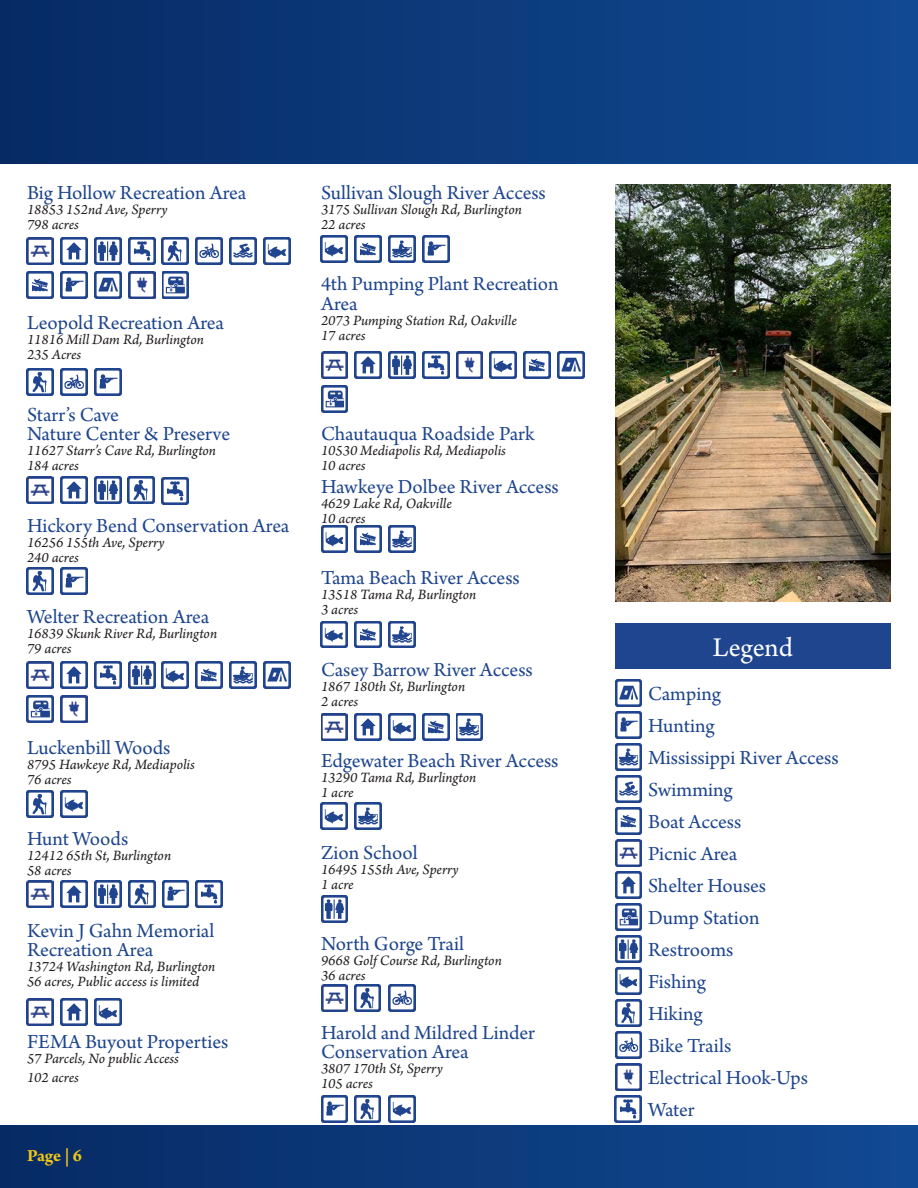
<style>
.page{position:relative;width:918px;height:1188px;background:#fff}
.page>*{position:absolute;margin:0;border:0;box-sizing:border-box;transform-origin:0 0}
.Things_to_do_names{font:28.5px "Arno Pro";letter-spacing:-.005em;color:#fff}
.Things_to_do_names-2{font:21px/19.5px "Arno Pro";letter-spacing:-.005em;color:#1e458d}
.t1{font:700 18px "Arno Pro";color:#f3c716}
.Address_phone_web{font:15px/15px "Arno Pro Italic Sm Text";letter-spacing:-.005em;color:#231f20}
</style>
<div class="page">
<div style="left:0;top:1125px;width:918px;height:63px;background:linear-gradient(to right,#072b64,#114992)"></div>
<div style="left:0;top:0;width:918px;height:163px;background:linear-gradient(to right,#072b64,#114992)"></div>
<img style="left:162px;top:237px;width:27px;height:27px">
<img style="left:196px;top:237px;width:27px;height:27px">
<img style="left:230px;top:237px;width:26px;height:27px">
<img style="left:263px;top:237px;width:27px;height:27px">
<img style="left:27px;top:237px;width:27px;height:27px">
<img style="left:27px;top:271px;width:27px;height:27px">
<img style="left:61px;top:237px;width:27px;height:27px">
<img style="left:61px;top:271px;width:27px;height:27px">
<img style="left:94px;top:237px;width:27px;height:27px">
<img style="left:94px;top:271px;width:27px;height:27px">
<img style="left:128px;top:271px;width:27px;height:27px">
<img style="left:128px;top:237px;width:27px;height:27px">
<img style="left:27px;top:369px;width:27px;height:27px">
<img style="left:61px;top:369px;width:27px;height:27px">
<img style="left:94px;top:369px;width:27px;height:27px">
<img style="left:27px;top:476px;width:27px;height:27px">
<img style="left:61px;top:476px;width:27px;height:27px">
<img style="left:94px;top:476px;width:27px;height:27px">
<img style="left:127px;top:476px;width:27px;height:27px">
<img style="left:27px;top:568px;width:27px;height:27px">
<img style="left:61px;top:568px;width:27px;height:27px">
<img style="left:27px;top:662px;width:27px;height:26px">
<img style="left:27px;top:695px;width:27px;height:27px">
<img style="left:61px;top:695px;width:27px;height:27px">
<img style="left:61px;top:662px;width:27px;height:26px">
<img style="left:128px;top:662px;width:27px;height:26px">
<img style="left:162px;top:662px;width:27px;height:26px">
<img style="left:196px;top:662px;width:27px;height:26px">
<img style="left:230px;top:662px;width:26px;height:26px">
<img style="left:263px;top:662px;width:27px;height:26px">
<img style="left:27px;top:881px;width:27px;height:27px">
<img style="left:61px;top:881px;width:27px;height:27px">
<img style="left:94px;top:881px;width:27px;height:27px">
<img style="left:128px;top:881px;width:27px;height:27px">
<img style="left:162px;top:881px;width:27px;height:27px">
<img style="left:27px;top:999px;width:27px;height:27px">
<img style="left:61px;top:999px;width:27px;height:27px">
<img style="left:94px;top:999px;width:27px;height:27px">
<img style="left:321px;top:236px;width:27px;height:27px">
<img style="left:355px;top:236px;width:27px;height:27px">
<img style="left:388px;top:236px;width:27px;height:27px">
<img style="left:422px;top:236px;width:27px;height:27px">
<img style="left:27px;top:790px;width:27px;height:28px">
<img style="left:61px;top:790px;width:27px;height:28px">
<img style="left:321px;top:352px;width:27px;height:27px">
<img style="left:321px;top:386px;width:27px;height:27px">
<img style="left:355px;top:352px;width:27px;height:27px">
<img style="left:456px;top:352px;width:27px;height:27px">
<img style="left:388px;top:352px;width:28px;height:27px">
<img style="left:490px;top:352px;width:27px;height:27px">
<img style="left:523px;top:352px;width:27px;height:27px">
<img style="left:557px;top:352px;width:27px;height:27px">
<img style="left:321px;top:526px;width:27px;height:27px">
<img style="left:355px;top:526px;width:27px;height:27px">
<img style="left:388px;top:526px;width:28px;height:27px">
<img style="left:321px;top:621px;width:27px;height:27px">
<img style="left:355px;top:621px;width:27px;height:27px">
<img style="left:388px;top:621px;width:27px;height:27px">
<img style="left:321px;top:713px;width:27px;height:27px">
<img style="left:355px;top:713px;width:27px;height:27px">
<img style="left:388px;top:713px;width:27px;height:27px">
<img style="left:422px;top:713px;width:27px;height:27px">
<img style="left:456px;top:713px;width:27px;height:27px">
<img style="left:321px;top:803px;width:27px;height:27px">
<img style="left:355px;top:803px;width:27px;height:27px">
<img style="left:321px;top:896px;width:27px;height:27px">
<img style="left:162px;top:271px;width:27px;height:27px">
<img style="left:422px;top:352px;width:27px;height:27px">
<img style="left:162px;top:478px;width:27px;height:27px">
<img style="left:94px;top:662px;width:27px;height:26px">
<img style="left:196px;top:881px;width:27px;height:27px">
<img style="left:615px;top:1000px;width:27px;height:27px">
<img style="left:615px;top:1032px;width:27px;height:27px">
<img style="left:615px;top:968px;width:27px;height:27px">
<img style="left:615px;top:744px;width:27px;height:27px">
<img style="left:615px;top:712px;width:27px;height:27px">
<img style="left:615px;top:680px;width:27px;height:27px">
<img style="left:615px;top:1064px;width:27px;height:27px">
<img style="left:615px;top:840px;width:27px;height:27px">
<img style="left:615px;top:872px;width:27px;height:27px">
<img style="left:615px;top:936px;width:27px;height:27px">
<img style="left:615px;top:776px;width:27px;height:27px">
<img style="left:615px;top:808px;width:27px;height:27px">
<img style="left:615px;top:904px;width:27px;height:27px">
<img style="left:615px;top:1096px;width:27px;height:27px">
<img style="left:321px;top:984px;width:27px;height:27px">
<img style="left:354px;top:984px;width:27px;height:27px">
<img style="left:388px;top:984px;width:28px;height:27px">
<img style="left:321px;top:1096px;width:27px;height:27px">
<img style="left:354px;top:1096px;width:27px;height:27px">
<img style="left:388px;top:1096px;width:28px;height:27px">
<div style="left:615px;top:623px;width:276px;height:46px;background:#1e458d"></div>
<img style="left:615px;top:185px;width:276px;height:417px">
<p class="Things_to_do_names-2" style="left:27px;top:184px;width:221px">Big Hollow Recreation Area</p>
<p class="Address_phone_web" style="left:27px;top:203px;width:142px">18853 152nd Ave, Sperry<br>798 acres</p>
<p class="Things_to_do_names-2" style="left:27px;top:314px;width:199px">Leopold Recreation Area</p>
<p class="Address_phone_web" style="left:27px;top:333px;width:179px">11816 Mill Dam Rd, Burlington<br>235 Acres</p>
<p class="Things_to_do_names-2" style="left:27px;top:406px;width:205px">Starr’s Cave<br>Nature Center &amp; Preserve</p>
<p class="Address_phone_web" style="left:27px;top:444px;width:191px">11627 Starr’s Cave Rd, Burlington<br>184 acres</p>
<p class="Things_to_do_names-2" style="left:27px;top:517px;width:264px">Hickory Bend Conservation Area</p>
<p class="Address_phone_web" style="left:27px;top:536px;width:139px">16256 155th Ave, Sperry<br>240 acres</p>
<p class="Things_to_do_names-2" style="left:27px;top:608px;width:184px">Welter Recreation Area</p>
<p class="Address_phone_web" style="left:27px;top:627px;width:192px">16839 Skunk River Rd, Burlington<br>79 acres</p>
<p class="Things_to_do_names-2" style="left:27px;top:739px;width:145px">Luckenbill Woods</p>
<p class="Address_phone_web" style="left:27px;top:758px;width:169px">8795 Hawkeye Rd, Mediapolis<br>76 acres</p>
<p class="Things_to_do_names-2" style="left:27px;top:830px;width:103px">Hunt Woods</p>
<p class="Address_phone_web" style="left:27px;top:849px;width:146px">12412 65th St, Burlington<br>58 acres</p>
<p class="Things_to_do_names-2" style="left:27px;top:922px;width:189px">Kevin J Gahn Memorial<br>Recreation Area</p>
<p class="Address_phone_web" style="left:27px;top:960px;width:190px">13724 Washington Rd, Burlington<br>56 acres, Public access is limited</p>
<p class="Things_to_do_names-2" style="left:27px;top:1033px;width:203px">FEMA Buyout Properties</p>
<p class="Address_phone_web" style="left:27px;top:1049px;width:153px;line-height:19.5px">57 Parcels, No public Access<br>102 acres</p>
<p class="t1" style="left:27px;top:1145px;width:57px">Page | 6</p>
<p class="Things_to_do_names-2" style="left:321px;top:184px;width:226px">Sullivan Slough River Access</p>
<p class="Address_phone_web" style="left:321px;top:203px;width:202px">3175 Sullivan Slough Rd, Burlington<br>22 acres</p>
<p class="Things_to_do_names-2" style="left:321px;top:275px;width:239px">4th Pumping Plant Recreation<br>Area</p>
<p class="Address_phone_web" style="left:321px;top:314px;width:197px">2073 Pumping Station Rd, Oakville<br>17 acres</p>
<p class="Things_to_do_names-2" style="left:321px;top:425px;width:215px">Chautauqua Roadside Park</p>
<p class="Address_phone_web" style="left:321px;top:444px;width:187px">10530 Mediapolis Rd, Mediapolis<br>10 acres</p>
<p class="Things_to_do_names-2" style="left:321px;top:478px;width:239px">Hawkeye Dolbee River Access</p>
<p class="Address_phone_web" style="left:321px;top:497px;width:132px">4629 Lake Rd, Oakville<br>10 acres</p>
<p class="Things_to_do_names-2" style="left:321px;top:569px;width:200px">Tama Beach River Access</p>
<p class="Address_phone_web" style="left:321px;top:588px;width:157px">13518 Tama Rd, Burlington<br>3 acres</p>
<p class="Things_to_do_names-2" style="left:321px;top:661px;width:213px">Casey Barrow River Access</p>
<p class="Address_phone_web" style="left:321px;top:680px;width:146px">1867 180th St, Burlington<br>2 acres</p>
<p class="Things_to_do_names-2" style="left:321px;top:752px;width:239px">Edgewater Beach River Access</p>
<p class="Address_phone_web" style="left:321px;top:771px;width:157px">13290 Tama Rd, Burlington<br>1 acre</p>
<p class="Things_to_do_names-2" style="left:321px;top:844px;width:98px">Zion School</p>
<p class="Address_phone_web" style="left:321px;top:863px;width:139px">16495 155th Ave, Sperry<br>1 acre</p>
<p class="Things_to_do_names-2" style="left:321px;top:935px;width:145px">North Gorge Trail</p>
<p class="Address_phone_web" style="left:321px;top:954px;width:182px">9668 Golf Course Rd, Burlington<br>36 acres</p>
<p class="Things_to_do_names-2" style="left:321px;top:1024px;width:216px">Harold and Mildred Linder<br>Conservation Area</p>
<p class="Address_phone_web" style="left:321px;top:1062px;width:123px">3807 170th St, Sperry<br>105 acres</p>
<p class="Things_to_do_names" style="left:713px;top:631px;width:82px">Legend</p>
<p class="Things_to_do_names-2" style="left:648px;top:685px;width:74px">Camping</p>
<p class="Things_to_do_names-2" style="left:648px;top:717px;width:68px">Hunting</p>
<p class="Things_to_do_names-2" style="left:648px;top:749px;width:192px">Mississippi River Access</p>
<p class="Things_to_do_names-2" style="left:648px;top:781px;width:86px">Swimming</p>
<p class="Things_to_do_names-2" style="left:648px;top:813px;width:95px">Boat Access</p>
<p class="Things_to_do_names-2" style="left:648px;top:845px;width:91px">Picnic Area</p>
<p class="Things_to_do_names-2" style="left:648px;top:877px;width:120px">Shelter Houses</p>
<p class="Things_to_do_names-2" style="left:648px;top:909px;width:113px">Dump Station</p>
<p class="Things_to_do_names-2" style="left:648px;top:941px;width:87px">Restrooms</p>
<p class="Things_to_do_names-2" style="left:648px;top:973px;width:60px">Fishing</p>
<p class="Things_to_do_names-2" style="left:648px;top:1005px;width:56px">Hiking</p>
<p class="Things_to_do_names-2" style="left:648px;top:1037px;width:85px">Bike Trails</p>
<p class="Things_to_do_names-2" style="left:648px;top:1069px;width:162px">Electrical Hook-Ups</p>
<p class="Things_to_do_names-2" style="left:648px;top:1102px;width:48px">Water</p>
</div>
